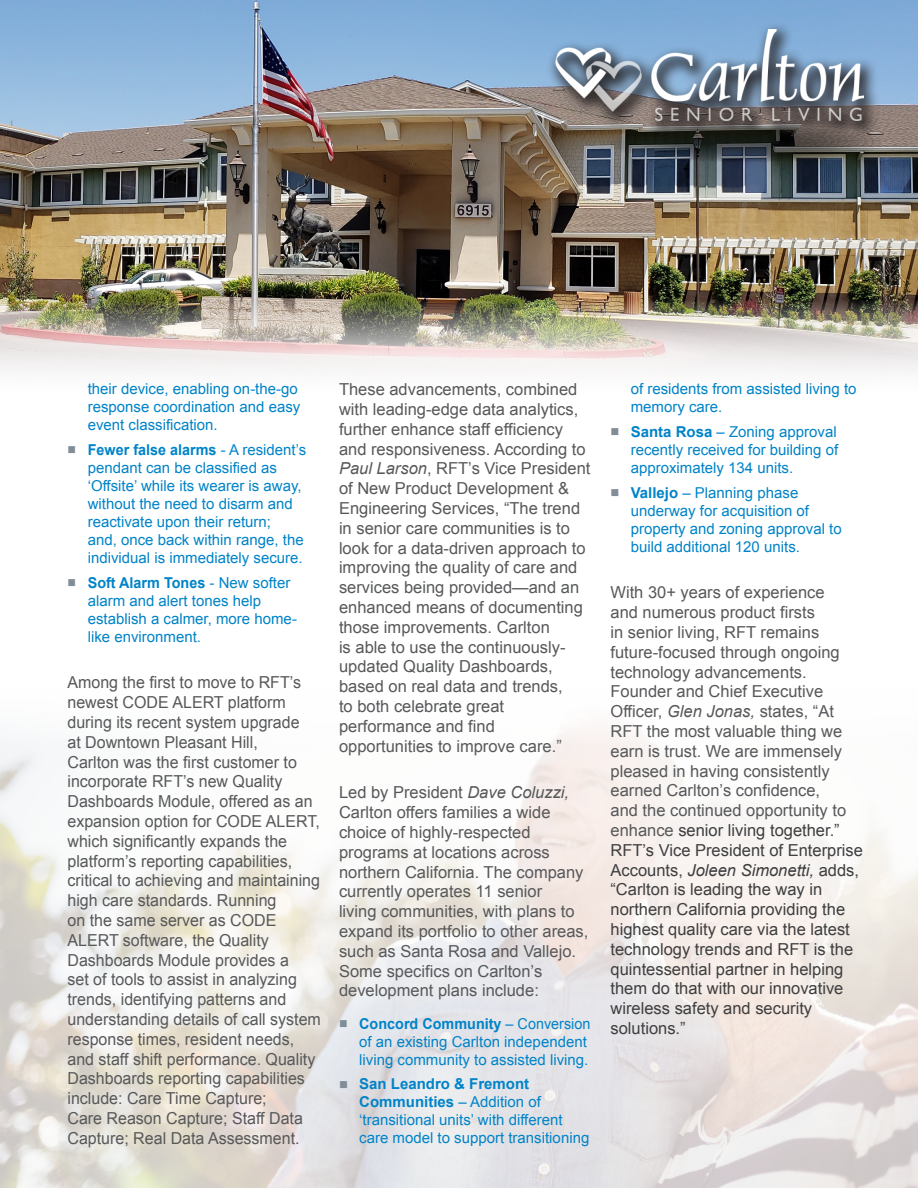
<style>
.page{position:relative;width:918px;height:1188px;background:#fff}
.page>*{position:absolute;margin:0;border:0;box-sizing:border-box;transform-origin:0 0}
.Heading_with_First_P{font:16.5px/19.8px "Arial";color:#57585a}
.t1{font:15px/18px "Arial";color:#0083c8}
.t2{font:15px/18px "Arial";color:#0083c8;scale:.96 1}
.s1{color:#818e98}
.s2{font-weight:700}
.s3{font-style:italic}
.s4{color:#3e3e3f}
.s5{font-style:italic;color:#3e3e3f}
</style>
<div class="page">
<img style="left:0;top:0;width:918px;height:372px">
<img style="left:0;top:728px;width:918px;height:460px">
<svg style="left:607px;top:125px;width:278px;height:37px"></svg>
<div style="left:546px;top:22px;width:336px;height:119px;background:#231f20;opacity:.89"></div>
<img style="left:555px;top:30px;width:309px;height:91px">
<p class="t1" style="left:88px;top:380px;width:214px">their device, enabling on-the-go response coordination and easy event classification.</p>
<p class="t1" style="left:88px;top:441px;width:220px;text-indent:-20px"><span class="s1">■</span> <span class="s2">Fewer false alarms</span> - A resident’s pendant can be classified as ‘Offsite’ while its wearer is away, without the need to disarm and reactivate upon their return;<br>and, once back within range, the individual is immediately secure.</p>
<p class="t1" style="left:88px;top:573px;width:211px;text-indent:-20px"><span class="s1">■</span> <span class="s2">Soft Alarm Tones</span> - New softer alarm and alert tones help establish a calmer, more home&shy;like environment.</p>
<p class="Heading_with_First_P" style="left:68px;top:673px;width:255px">Among the first to move to RFT’s newest CODE ALERT platform during its recent system upgrade<br>at Downtown Pleasant Hill,<br>Carlton was the first customer to incorporate RFT’s new Quality<br>Dashboards Module, offered as an expansion option for CODE ALERT, which significantly expands the platform’s reporting capabilities, critical to achieving and maintaining high care standards. Running<br>on the same server as CODE<br>ALERT software, the Quality<br>Dashboards Module provides a<br>set of tools to assist in analyzing trends, identifying patterns and understanding details of call system response times, resident needs, and staff shift performance. Quality<br>Dashboards reporting capabilities include: Care Time Capture;<br>Care Reason Capture; Staff Data<br>Capture; Real Data Assessment.</p>
<p class="Heading_with_First_P" style="left:339px;top:380px;width:253px">These advancements, combined with leading-edge data analytics, further enhance staff efficiency and responsiveness. According to<br><span class="s3">Paul Larson</span>, RFT’s Vice President of New Product Development &amp;<br>Engineering Services, “The trend in senior care communities is to look for a data-driven approach to improving the quality of care and services being provided—and an enhanced means of documenting those improvements. Carlton<br>is able to use the continuously&shy;updated Quality Dashboards, based on real data and trends,<br>to both celebrate great performance and find opportunities to improve care.”</p>
<p class="Heading_with_First_P" style="left:339px;top:783px;width:251px">Led by President <span class="s3">Dave Coluzzi,<br></span>Carlton offers families a wide choice of highly-respected programs at locations across northern California. The company currently operates 11 senior<br>living communities, with plans to expand its portfolio to other areas, such as Santa Rosa and Vallejo.<br>Some specifics on Carlton’s development plans include:</p>
<p class="t2" style="left:359px;top:1014px;width:242px;text-indent:-20px"><span class="s1">■</span> <span class="s2">Concord Community</span> – Conversion of an existing Carlton independent living community to assisted living.</p>
<p class="t1" style="left:359px;top:1075px;width:232px;text-indent:-20px"><span class="s1">■</span> <span class="s2">San Leandro &amp; Fremont<br>Communities</span> – Addition of ‘transitional units’ with different care model to support transitioning</p>
<p class="t1" style="left:631px;top:380px;width:227px">of residents from assisted living to memory care.</p>
<p class="t1" style="left:631px;top:423px;width:209px;text-align:justify;text-indent:-20px"><span class="s1">■</span> <span class="s2">Santa Rosa</span> – Zoning approval recently received for building of approximately 134 units.</p>
<p class="t1" style="left:631px;top:483px;width:212px;text-indent:-20px"><span class="s1">■</span> <span class="s2">Vallejo</span> – Planning phase underway for acquisition of property and zoning approval to build additional 120 units.</p>
<p class="Heading_with_First_P" style="left:610px;top:583px;width:254px">With 30+ years of experience<br>and numerous product firsts<br>in senior living, RFT remains future-focused through ongoing technology advancements.<br>Founder and Chief Executive<br>Officer, <span class="s3">Glen Jonas,</span> states, “At<br>RFT the most valuable thing we earn is trust. We are immensely pleased in having consistently earned Carlton’s confidence,<br>and the continued opportunity to enhance <span class="s4">senior living together.”<br>RFT’s Vice President of Enterprise<br>Accounts,</span> <span class="s5">Joleen Simonetti,</span> <span class="s4">adds, “Carlton is leading the way in northern California providing the highest quality care via the latest technology trends and RFT is the quintessential partner in helping them do that with our innovative wireless safety and security solutions.”</span></p>
</div>
